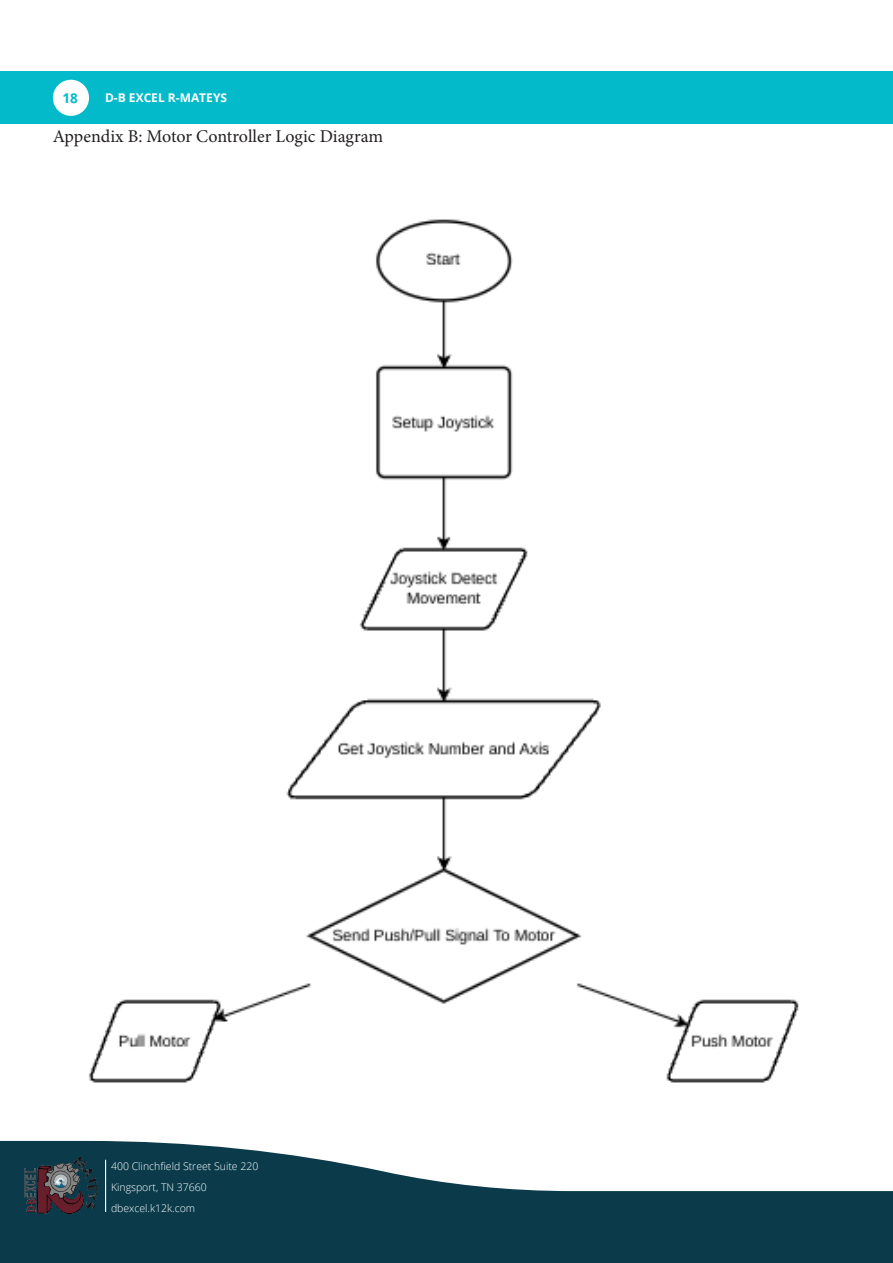
<style>
.page{position:relative;width:893px;height:1263px;background:#fff}
.page>*{position:absolute;margin:0;border:0;box-sizing:border-box;transform-origin:0 0}
.t1{font:18px "Minion Pro";color:#231f20}
.t2{font:700 13.5px "Open Sans";color:#03bacb}
.t3{font:700 12px "Open Sans";color:#fff}
.t4{font:300 10.5px/21px "Open Sans";color:#fff}
</style>
<div class="page">
<svg style="left:0;top:1141px;width:893px;height:122px;fill:#0b3b4b"></svg>
<img style="left:10px;top:1142px;width:99px;height:98px">
<div style="left:0;top:71px;width:893px;height:52px;background:#03bacb"></div>
<hr style="left:105px;top:1160px;width:1px;height:52px;background:#fff">
<div style="left:53px;top:80px;width:36px;height:36px;background:#fff;border-radius:50%"></div>
<img style="left:89px;top:219px;width:710px;height:864px">
<p class="t2" style="left:62px;top:89px;width:17px">18</p>
<p class="t3" style="left:105px;top:90px;width:124px">D-B EXCEL R-MATEYS</p>
<p class="t1" style="left:53px;top:124px;width:332px">Appendix B: Motor Controller Logic Diagram</p>
<p class="t4" style="left:111px;top:1155px;width:149px">400 Clinchfield Street Suite 220<br>Kingsport, TN 37660 dbexcel.k12k.com</p>
</div>
